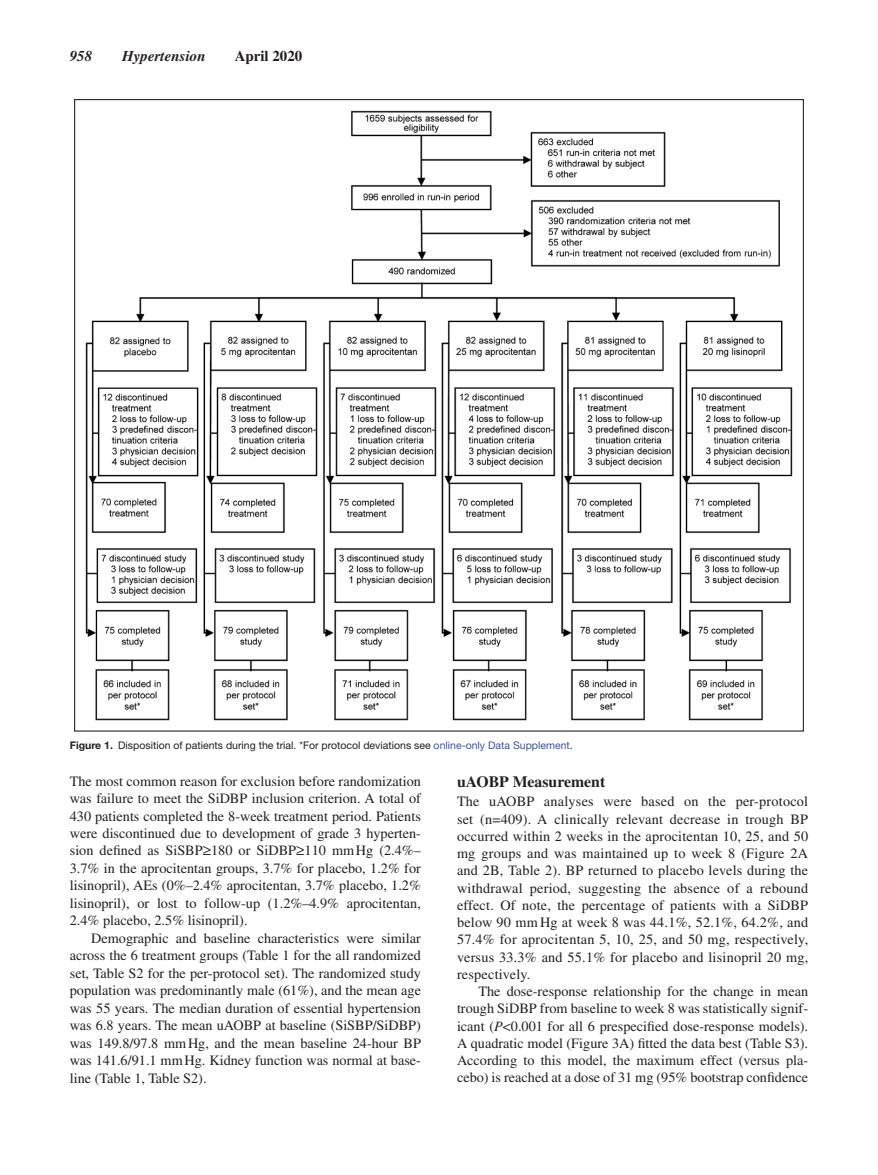
<style>
.page{position:relative;width:878px;height:1175px;background:#fff}
.page>*{position:absolute;margin:0;border:0;box-sizing:border-box;transform-origin:0 0}
.t1{font:700 15.75px "Times";color:#231f20}
.t2{font:italic 700 15px "Times";color:#231f20}
.t3{font:700 15px "Times";color:#231f20}
.t4{font:14.25px/17.4px "Times";color:#231f20;text-align:justify}
.t5{font:10.5px "Helvetica Neue";color:#231f20}
.s1{font-weight:700}
.s2{color:#3a53a3}
.s3{font-family:"Gandhari Unicode"}
.s4{font-style:italic}
</style>
<div class="page">
<svg style="left:74px;top:99px;width:730px;height:633px"></svg>
<p class="t2" style="left:70px;top:47px;width:24px">958</p>
<p class="t2" style="left:122px;top:47px;width:85px">Hypertension</p>
<p class="t3" style="left:235px;top:47px;width:69px">April 2020</p>
<p class="t5" style="left:70px;top:739px;width:504px"><span class="s1">Figure 1.</span> Disposition of patients during the trial. *For protocol deviations see <span class="s2">online-only Data Supplement</span>.</p>
<p class="t4" style="left:70px;top:772px;width:353px">The most common reason for exclusion before randomization was failure to meet the SiDBP inclusion criterion. A total of 430 patients completed the 8-week treatment period. Patients were discontinued due to development of grade 3 hyperten&shy;sion defined as SiSBP<span class="s3">≥</span>180 or SiDBP<span class="s3">≥</span>110 mmHg (2.4%– 3.7% in the aprocitentan groups, 3.7% for placebo, 1.2% for lisinopril), AEs (0%–2.4% aprocitentan, 3.7% placebo, 1.2% lisinopril), or lost to follow-up (1.2%–4.9% aprocitentan, 2.4% placebo, 2.5% lisinopril).</p>
<p class="t4" style="left:70px;top:929px;width:353px;text-indent:21px">Demographic and baseline characteristics were similar across the 6 treatment groups (Table 1 for the all randomized set, Table S2 for the per-protocol set). The randomized study population was predominantly male (61%), and the mean age was 55 years. The median duration of essential hypertension was 6.8 years. The mean uAOBP at baseline (SiSBP/SiDBP) was 149.8/97.8 mmHg, and the mean baseline 24-hour BP was 141.6/91.1 mmHg. Kidney function was normal at base&shy;line (Table 1, Table S2).</p>
<p class="t1" style="left:457px;top:772px;width:150px">uAOBP Measurement</p>
<p class="t4" style="left:457px;top:792px;width:353px">The uAOBP analyses were based on the per-protocol set (n=409). A clinically relevant decrease in trough BP occurred within 2 weeks in the aprocitentan 10, 25, and 50 mg groups and was maintained up to week 8 (Figure 2A and 2B, Table 2). BP returned to placebo levels during the withdrawal period, suggesting the absence of a rebound effect. Of note, the percentage of patients with a SiDBP below 90 mmHg at week 8 was 44.1%, 52.1%, 64.2%, and 57.4% for aprocitentan 5, 10, 25, and 50 mg, respectively, versus 33.3% and 55.1% for placebo and lisinopril 20 mg, respectively.</p>
<p class="t4" style="left:457px;top:982px;width:353px;text-indent:21px">The dose-response relationship for the change in mean trough SiDBP from baseline to week 8 was statistically signif&shy;icant (<span class="s4">P</span>&lt;0.001 for all 6 prespecified dose-response models).<br>A quadratic model (Figure 3A) fitted the data best (Table S3).<br>According to this model, the maximum effect (versus pla&shy;cebo) is reached at a dose of 31 mg (95% bootstrap confidence</p>
</div>
